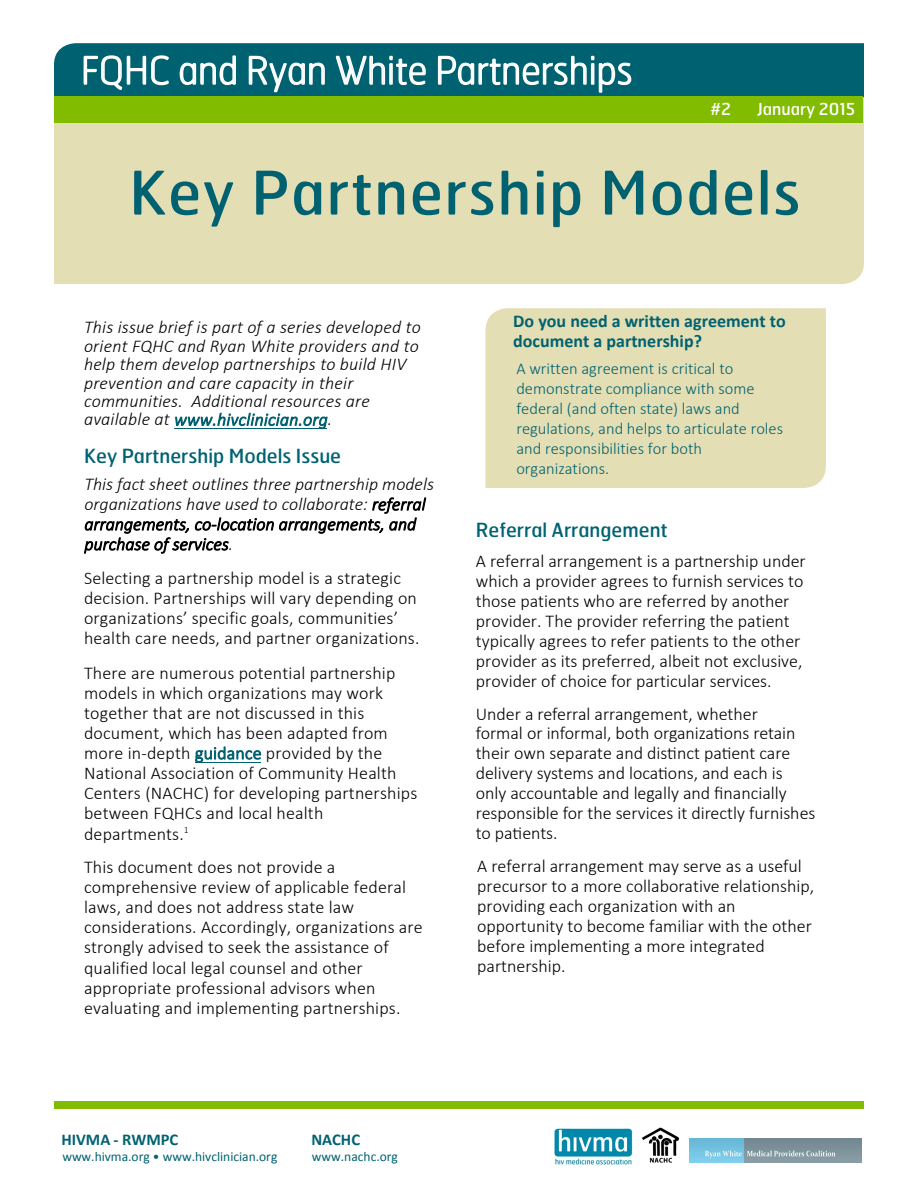
<style>
.page{position:relative;width:918px;height:1188px;background:#fff}
.page>*{position:absolute;margin:0;border:0;box-sizing:border-box;transform-origin:0 0}
.t1{font:60px "Hermes";letter-spacing:.025em;color:#006271}
.t2{font:100 37.5px "Hermes";color:#fff}
.t3{font:19.5px "Hermes";color:#006271}
.t4{font:300 18px/20.1px "Calibri";letter-spacing:.01em;color:#000}
.t5{font:italic 300 18px/18.5px "Calibri";letter-spacing:.01em;color:#000}
.t6{font:700 18px/20px "Calibri";color:#006270}
.t7{font:300 16.5px/20px "Calibri";color:#006270}
.t8{font:16.5px "Hermes";color:#fff}
.t9{font:700 16.5px "Calibri";color:#006271}
.t10{font:700 16.5px "Calibri";color:#006271}
.t11{font:13.5px "Calibri";color:#006271}
.s1{color:#006270}
.s2{font-style:inherit}
</style>
<div class="page">
<div style="left:54px;top:97px;width:810px;height:187px;background:#e4deb4"></div>
<div style="left:54px;top:43px;width:810px;height:54px;background:#006271"></div>
<svg style="left:83px;top:55px;width:87px;height:36px;background:#3e8893"></svg>
<svg style="left:179px;top:55px;width:58px;height:31px"></svg>
<svg style="left:248px;top:55px;width:78px;height:38px;background:#3d8793"></svg>
<svg style="left:335px;top:55px;width:92px;height:31px;background:#4b909a"></svg>
<svg style="left:437px;top:55px;width:195px;height:39px;background:#398590"></svg>
<hr style="left:175px;top:428px;width:152px;height:1px;background:#006270">
<hr style="left:195px;top:762px;width:66px;height:1px;background:#006270">
<div style="left:54px;top:1101px;width:810px;height:7px;background:#82bc00"></div>
<div style="left:55px;top:96px;width:808px;height:27px;background:#82bc00"></div>
<div style="left:486px;top:308px;width:340px;height:180px;background:#e4deb4"></div>
<img style="left:643px;top:1128px;width:36px;height:35px">
<img style="left:689px;top:1139px;width:172px;height:23px">
<img style="left:555px;top:1129px;width:78px;height:36px">
<h2 class="t2" style="left:81px;top:48px;width:553px">FQHC and Ryan White Partnerships</h2>
<p class="t8" style="left:711px;top:99px;width:22px">#2</p>
<p class="t8" style="left:757px;top:99px;width:100px">January 2015</p>
<h1 class="t1" style="left:129px;top:157px;width:673px">Key Partnership Models</h1>
<p class="t5" style="left:84px;top:318px;width:338px">This issue brief is part of a series developed to orient FQHC and Ryan White providers and to help them develop partnerships to build HIV prevention and care capacity in their communities. Additional resources are available at <span class="s1">www.hivclinician.org</span>.</p>
<p class="t3" style="left:84px;top:444px;width:258px">Key Partnership Models Issue</p>
<p class="t5" style="left:84px;top:474px;width:351px;line-height:20px">This fact sheet outlines three partnership models organizations have used to collaborate: referral arrangements, co-location arrangements, and purchase of services.</p>
<p class="t4" style="left:84px;top:568px;width:337px">Selecting a partnership model is a strategic decision. Partnerships will vary depending on organizations’ specific goals, communities’ health care needs, and partner organizations.</p>
<p class="t4" style="left:84px;top:662px;width:335px">There are numerous potential partnership models in which organizations may work together that are not discussed in this document, which has been adapted from more in-depth <span class="s1">guidance</span> provided by the National Association of Community Health Centers (NACHC) for developing partnerships between FQHCs and local health departments.<sup>1</sup></p>
<p class="t4" style="left:84px;top:857px;width:340px">This document does not provide a comprehensive review of applicable federal laws, and does not address state law considerations. Accordingly, organizations are strongly advised to seek the assistance of qualified local legal counsel and other appropriate professional advisors when evaluating and implementing partnerships.</p>
<p class="t6" style="left:513px;top:311px;width:274px">Do you need a written agreement to document a partnership?</p>
<p class="t7" style="left:516px;top:358px;width:268px">A written agreement is critical to demonstrate compliance with some federal (and often state) laws and regulations, and helps to articulate roles and responsibilities for both organizations.</p>
<p class="t3" style="left:476px;top:518px;width:194px">Referral Arrangement</p>
<p class="t4" style="left:476px;top:551px;width:331px">A referral arrangement is a partnership under which a provider agrees to furnish services to those patients who are referred by another provider. The provider referring the patient typically agrees to refer patients to the other provider as its preferred, albeit not exclusive, provider of choice for particular services.</p>
<p class="t4" style="left:476px;top:703px;width:341px">Under a referral arrangement, whether<br>formal or informal, both organizations retain their own separate and distinct patient care delivery systems and locations, and each is only accountable and legally and financially responsible for the services it directly furnishes to patients.</p>
<p class="t4" style="left:477px;top:856px;width:338px">A referral arrangement may serve as a useful precursor to a more collaborative relationship, providing each organization with an opportunity to become familiar with the other before implementing a more integrated partnership.</p>
<p class="t10" style="left:311px;top:1129px;width:50px">NACHC</p>
<p class="t9" style="left:61px;top:1129px;width:118px"><span class="s2">HIVMA</span> - RWMPC</p>
<p class="t11" style="left:62px;top:1148px;width:217px">www.hivma.org <span class="s1">•</span> www.hivclinician.org</p>
<p class="t11" style="left:312px;top:1148px;width:88px">www.nachc.org</p>
</div>
